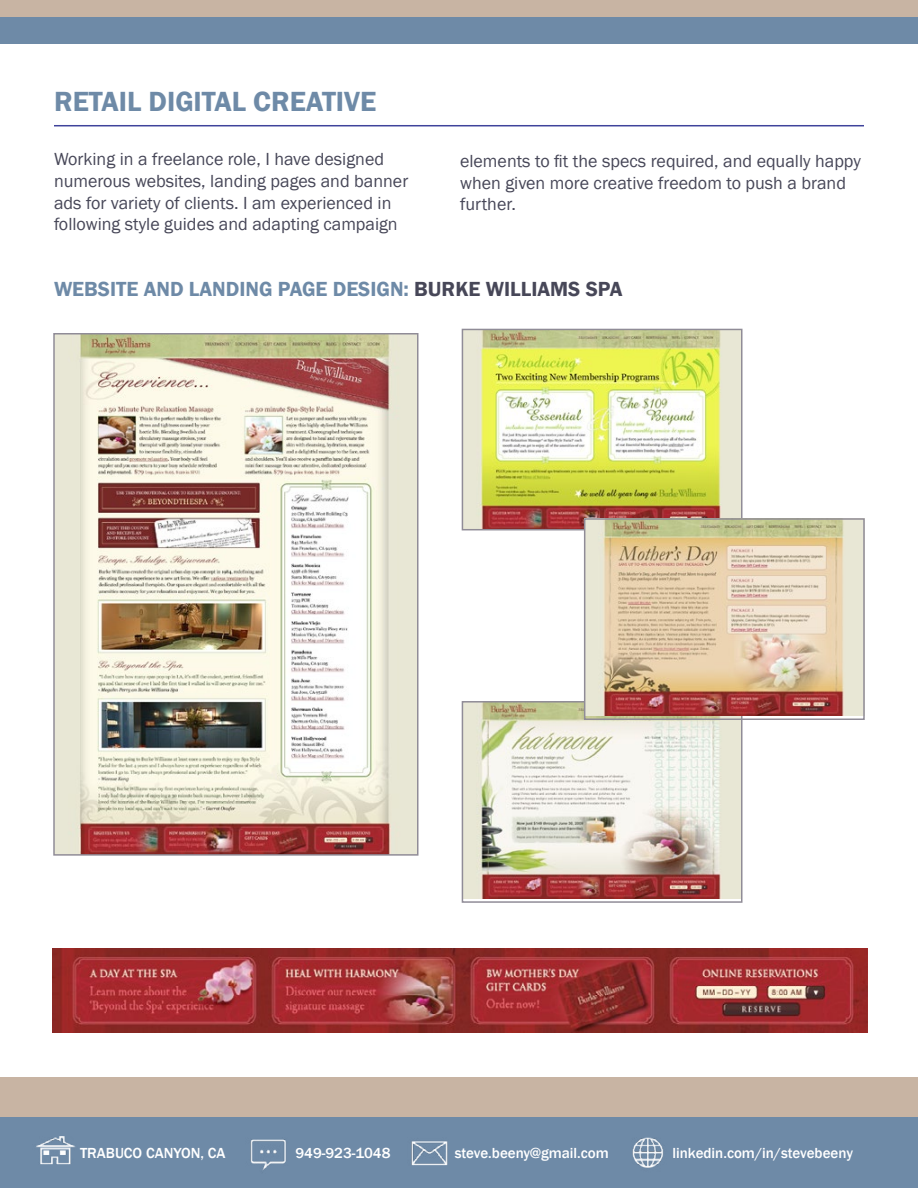
<style>
.page{position:relative;width:918px;height:1188px;background:#fff}
.page>*{position:absolute;margin:0;border:0;box-sizing:border-box;transform-origin:0 0}
.t1{font:600 28.5px "Franklin Gothic";color:#6e8aa7}
.t2{font:600 21px "Franklin Gothic";color:#6e8aa7}
.t3{font:18px/21.6px "Franklin Gothic";color:#474758}
.t4{font:500 15px "Franklin Gothic";color:#fff}
.s1{color:#474758}
</style>
<div class="page">
<div style="left:0;top:1096px;width:918px;height:92px;background:#6e8aa7"></div>
<div style="left:0;top:1078px;width:918px;height:39px;background:#c8b4a3"></div>
<img style="left:465px;top:704px;width:274px;height:194px">
<div style="left:462px;top:701px;width:280px;height:202px;border:2px solid #908c97"></div>
<img style="left:56px;top:336px;width:359px;height:517px">
<div style="left:53px;top:333px;width:365px;height:523px;border:2px solid #908c97"></div>
<img style="left:465px;top:332px;width:274px;height:195px">
<div style="left:462px;top:329px;width:280px;height:201px;border:2px solid #908c97"></div>
<img style="left:587px;top:521px;width:275px;height:194px">
<div style="left:584px;top:518px;width:281px;height:202px;border:2px solid #908c97"></div>
<img style="left:52px;top:948px;width:815px;height:84px">
<hr style="left:54px;top:125px;width:810px;height:1px;background:#3f439b">
<div style="left:0;top:5px;width:918px;height:39px;background:#6e8aa7"></div>
<div style="left:0;top:0;width:918px;height:17px;background:#c8b4a3"></div>
<img style="left:411px;top:1141px;width:37px;height:25px">
<img style="left:250px;top:1139px;width:36px;height:31px">
<img style="left:36px;top:1136px;width:40px;height:29px">
<img style="left:632px;top:1138px;width:31px;height:30px">
<h1 class="t1" style="left:54px;top:84px;width:324px">RETAIL DIGITAL CREATIVE</h1>
<p class="t3" style="left:54px;top:149px;width:356px">Working in a freelance role, I have designed numerous websites, landing pages and banner ads for variety of clients. I am experienced in following style guides and adapting campaign</p>
<p class="t3" style="left:460px;top:151px;width:402px">elements to fit the specs required, and equally happy when given more creative freedom to push a brand further.</p>
<p class="t2" style="left:54px;top:276px;width:570px">WEBSITE AND LANDING PAGE DESIGN: <span class="s1">BURKE WILLIAMS SPA</span></p>
<p class="t4" style="left:80px;top:1144px;width:147px">TRABUCO CANYON, CA</p>
<p class="t4" style="left:295px;top:1144px;width:97px">949-923-1048</p>
<p class="t4" style="left:455px;top:1144px;width:156px">steve.beeny@gmail.com</p>
<p class="t4" style="left:672px;top:1144px;width:182px">linkedin.com/in/stevebeeny</p>
</div>
